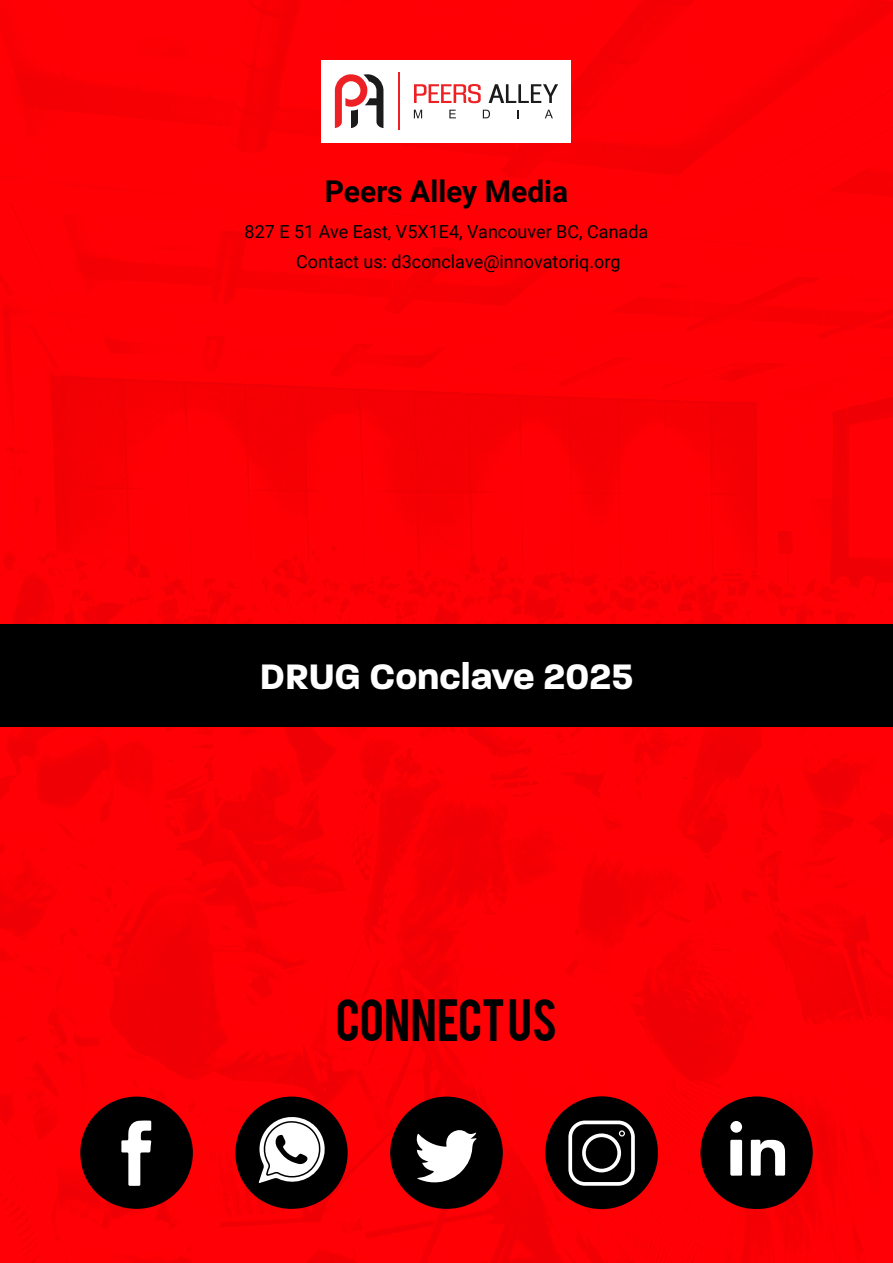
<style>
.page{position:relative;width:893px;height:1263px;background:#fff}
.page>*{position:absolute;margin:0;border:0;box-sizing:border-box;transform-origin:0 0}
.t1{font:46.8px "Bebas";color:#000}
.t2{font:700 38.25px "Paralucent";color:#fff}
.t3{font:700 30px "Roboto";color:#000}
.t4{font:18px/30px "Roboto";color:#000}
</style>
<div class="page">
<img style="left:0;top:0;width:893px;height:1263px">
<div style="left:0;top:624px;width:893px;height:102px;background:#000"></div>
<div style="left:80px;top:1096px;width:113px;height:113px;background:#000;border-radius:50%"></div>
<svg style="left:121px;top:1120px;width:30px;height:66px"></svg>
<div style="left:390px;top:1096px;width:113px;height:113px;background:#000;border-radius:50%"></div>
<svg style="left:416px;top:1130px;width:60px;height:53px"></svg>
<div style="left:235px;top:1096px;width:113px;height:113px;background:#000;border-radius:50%"></div>
<svg style="left:258px;top:1104px;width:68px;height:79px"></svg>
<svg style="left:545px;top:1096px;width:113px;height:113px"></svg>
<div style="left:700px;top:1096px;width:113px;height:113px;background:#000;border-radius:50%"></div>
<svg style="left:751px;top:1139px;width:34px;height:37px"></svg>
<svg style="left:730px;top:1140px;width:12px;height:36px"></svg>
<div style="left:730px;top:1121px;width:12px;height:12px;background:#fff;border-radius:50%"></div>
<div style="left:322px;top:60px;width:249px;height:82px;background:#fff"></div>
<svg style="left:335px;top:74px;width:48px;height:54px"></svg>
<svg style="left:489px;top:84px;width:69px;height:19px"></svg>
<svg style="left:414px;top:84px;width:67px;height:19px"></svg>
<svg style="left:414px;top:110px;width:8px;height:8px"></svg>
<svg style="left:449px;top:110px;width:7px;height:8px"></svg>
<svg style="left:483px;top:110px;width:7px;height:8px"></svg>
<svg style="left:545px;top:110px;width:8px;height:8px"></svg>
<hr style="left:398px;top:72px;width:1px;height:58px;background:#ed2124">
<h3 class="t3" style="left:325px;top:170px;width:245px">Peers Alley Media</h3>
<p class="t4" style="left:296px;top:216px;width:354px;text-indent:-52px">827 E 51 Ave East, V5X1E4, Vancouver BC, Canada<br>Contact us: d3conclave@innovatoriq.org</p>
<h2 class="t2" style="left:260px;top:654px;width:375px">DRUG Conclave 2025</h2>
<h1 class="t1" style="left:336px;top:986px;width:223px">CONNECT US</h1>
</div>
